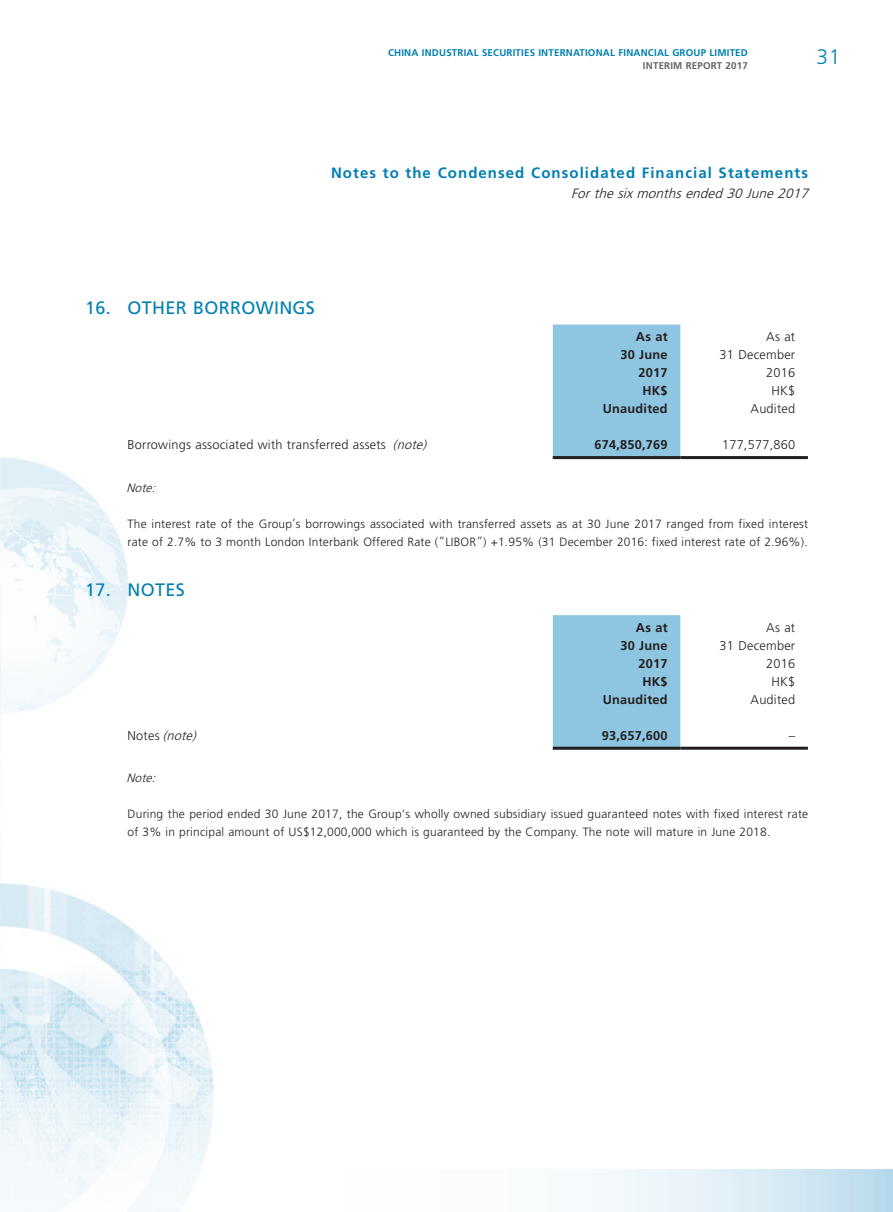
<style>
.page{position:relative;width:893px;height:1212px;background:#fff}
.page>*{position:absolute;margin:0;border:0;box-sizing:border-box;transform-origin:0 0}
.t1{font:300 21px "Frutiger LT Std";color:#007fb2}
.Heading_1{font:18px "Frutiger LT Std";letter-spacing:.02em;color:#007fb2}
.t2{font:700 15px "Frutiger LT Std";letter-spacing:.07em;color:#007fb2}
.t3{font:italic 300 13.5px "Frutiger LT Std";color:#231f20}
.Body_Text{font:300 12.75px "Frutiger LT Std";letter-spacing:.02em;color:#231f20}
.Body_Text-2{font:700 12.75px "Frutiger LT Std";letter-spacing:.02em;color:#231f20}
.Body_Text-3{font:italic 300 12.75px "Frutiger LT Std";color:#231f20}
.Notes{font:300 12px/18px "Frutiger LT Std";letter-spacing:.02em;color:#231f20}
.Notes-2{font:italic 300 12px "Frutiger LT Std";color:#231f20}
.t4{font:700 9.75px "Frutiger LT Std";letter-spacing:.02em;color:#007fb2}
.t5{font:700 9.75px "Frutiger LT Std";letter-spacing:.02em;color:#636366}
.s1{font-style:italic}
.s2{font-style:normal}
</style>
<div class="page">
<svg style="left:593px;top:1169px;width:300px;height:43px"></svg>
<img style="left:0;top:457px;width:214px;height:755px">
<div style="left:553px;top:325px;width:127px;height:131px;background:#8ec5e0"></div>
<hr style="left:553px;top:456px;width:127px;height:3px;background:#231f20">
<hr style="left:680px;top:456px;width:128px;height:3px;background:#231f20">
<div style="left:553px;top:615px;width:127px;height:132px;background:#8ec5e0"></div>
<hr style="left:553px;top:747px;width:127px;height:3px;background:#231f20">
<hr style="left:680px;top:747px;width:128px;height:3px;background:#231f20">
<p class="t4" style="left:388px;top:47px;width:361px">CHINA INDUSTRIAL SECURITIES INTERNATIONAL FINANCIAL GROUP LIMITED</p>
<p class="t5" style="left:643px;top:59px;width:106px">INTERIM REPORT 2017</p>
<h1 class="t1" style="left:816px;top:45px;width:25px">31</h1>
<p class="t2" style="left:331px;top:164px;width:478px">Notes to the Condensed Consolidated Financial Statements</p>
<p class="t3" style="left:571px;top:186px;width:243px">For the six months ended 30 June 2017</p>
<p class="Heading_1" style="left:85px;top:297px;width:231px">16. OTHER BORROWINGS</p>
<p class="Body_Text-2" style="left:636px;top:329px;width:33px">As at</p>
<p class="Body_Text-2" style="left:620px;top:347px;width:49px">30 June</p>
<p class="Body_Text-2" style="left:639px;top:365px;width:31px">2017</p>
<p class="Body_Text" style="left:766px;top:329px;width:30px">As at</p>
<p class="Body_Text" style="left:720px;top:347px;width:77px">31 December</p>
<p class="Body_Text" style="left:766px;top:365px;width:31px">2016</p>
<p class="Body_Text-2" style="left:642px;top:383px;width:27px">HK$</p>
<p class="Body_Text" style="left:771px;top:383px;width:25px">HK$</p>
<p class="Body_Text-2" style="left:603px;top:401px;width:66px">Unaudited</p>
<p class="Body_Text" style="left:751px;top:401px;width:46px">Audited</p>
<p class="Body_Text" style="left:128px;top:437px;width:304px">Borrowings associated with transferred assets <span class="s1">(note)</span></p>
<p class="Body_Text-2" style="left:594px;top:437px;width:75px">674,850,769</p>
<p class="Body_Text" style="left:722px;top:437px;width:75px">177,577,860</p>
<p class="Notes-2" style="left:126px;top:481px;width:34px">Note:</p>
<p class="Notes" style="left:128px;top:515px;width:682px">The interest rate of the Group’s borrowings associated with transferred assets as at 30 June 2017 ranged from fixed interest rate of 2.7% to 3 month London Interbank Offered Rate (“LIBOR”) +1.95% (31 December 2016: fixed interest rate of 2.96%).</p>
<p class="Heading_1" style="left:85px;top:579px;width:101px">17. NOTES</p>
<p class="Body_Text-2" style="left:636px;top:620px;width:33px">As at</p>
<p class="Body_Text-2" style="left:620px;top:638px;width:49px">30 June</p>
<p class="Body_Text-2" style="left:639px;top:656px;width:31px">2017</p>
<p class="Body_Text" style="left:766px;top:620px;width:30px">As at</p>
<p class="Body_Text" style="left:720px;top:638px;width:77px">31 December</p>
<p class="Body_Text" style="left:766px;top:656px;width:31px">2016</p>
<p class="Body_Text-2" style="left:642px;top:674px;width:27px">HK$</p>
<p class="Body_Text" style="left:771px;top:674px;width:25px">HK$</p>
<p class="Body_Text-2" style="left:603px;top:692px;width:66px">Unaudited</p>
<p class="Body_Text" style="left:751px;top:692px;width:46px">Audited</p>
<p class="Body_Text-3" style="left:128px;top:728px;width:74px"><span class="s2">N o t e s</span> (note)</p>
<p class="Body_Text-2" style="left:602px;top:728px;width:67px">93,657,600</p>
<p class="Body_Text" style="left:789px;top:728px;width:8px">–</p>
<p class="Notes-2" style="left:126px;top:771px;width:34px">Note:</p>
<p class="Notes" style="left:128px;top:805px;width:682px">During the period ended 30 June 2017, the Group’s wholly owned subsidiary issued guaranteed notes with fixed interest rate of 3% in principal amount of US$12,000,000 which is guaranteed by the Company. The note will mature in June 2018.</p>
</div>
